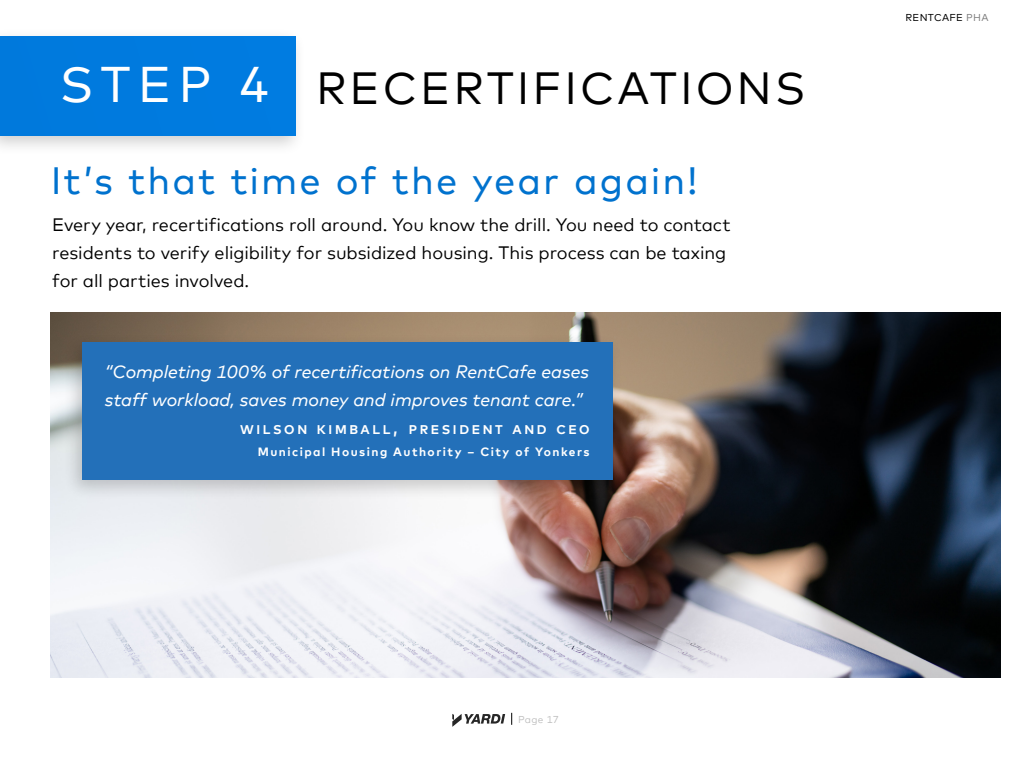
<style>
.page{position:relative;width:1024px;height:768px;background:#fff}
.page>*{position:absolute;margin:0;border:0;box-sizing:border-box;transform-origin:0 0}
.t1{font:50px "Mark Offc Pro";color:#fff}
.t2{font:45px "Mark Offc Pro";letter-spacing:.065em;color:#000}
.t3{font:38px "Mark Offc Pro";letter-spacing:.055em;color:#0072ce}
.Body_Paragraph_1{font:18px/28px "Mark Offc Pro";letter-spacing:-.005em;color:#000}
.Body_Paragraph_1-2{font:italic 18px/28px "Mark Offc Pro";letter-spacing:-.005em;color:#fff}
.Body_Paragraph_1-3{font:700 12.6px "Mark Offc Pro";letter-spacing:.21em;color:#fff}
.Body_Paragraph_1-4{font:700 12px "Mark Offc Pro";letter-spacing:.12em;color:#fff}
.t4{font:10px "Mark Offc Pro";letter-spacing:.03em;color:#000}
.t5{font:10px "Mark Offc Pro";letter-spacing:.02em;color:#bfbfbf}
.s1{font-weight:500;font-size:18px}
.s2{color:#808080}
</style>
<div class="page">
<img style="left:51px;top:312px;width:950px;height:366px">
<div style="left:0;top:28px;width:307px;height:129px;background:#000;opacity:.19"></div>
<div style="left:0;top:36px;width:296px;height:100px;background:#007ade"></div>
<div style="left:64px;top:334px;width:559px;height:167px;background:#000;opacity:.19"></div>
<div style="left:82px;top:342px;width:530px;height:138px;background:#2370b9"></div>
<svg style="left:452px;top:714px;width:53px;height:13px"></svg>
<svg style="left:511px;top:713px;width:1px;height:12px"></svg>
<p class="t1" style="left:60px;top:47px;width:211px">STEP 4</p>
<p class="t2" style="left:316px;top:54px;width:491px">RECERTIFICATIONS</p>
<h3 class="t3" style="left:51px;top:152px;width:648px">It’s that time of the year again!</h3>
<p class="Body_Paragraph_1" style="left:52px;top:209px;width:680px">Every year, recertifications roll around. You know the drill. You need to contact residents to verify eligibility for subsidized housing. This process can be taxing for all parties involved.</p>
<p class="Body_Paragraph_1-2" style="left:105px;top:356px;width:486px">“Completing 100% of recertifications on RentCafe eases staff workload, saves money and improves tenant care.”</p>
<p class="Body_Paragraph_1-3" style="left:240px;top:420px;width:351px">WILSON KIMBALL<span class="s1">,</span> PRESIDENT AND CEO</p>
<p class="Body_Paragraph_1-4" style="left:258px;top:443px;width:333px">Municipal Housing Authority – City of Yonkers</p>
<p class="t5" style="left:518px;top:712px;width:42px">Page 17</p>
<p class="t4" style="left:906px;top:10px;width:84px">RENTCAFE <span class="s2">PHA</span></p>
</div>
